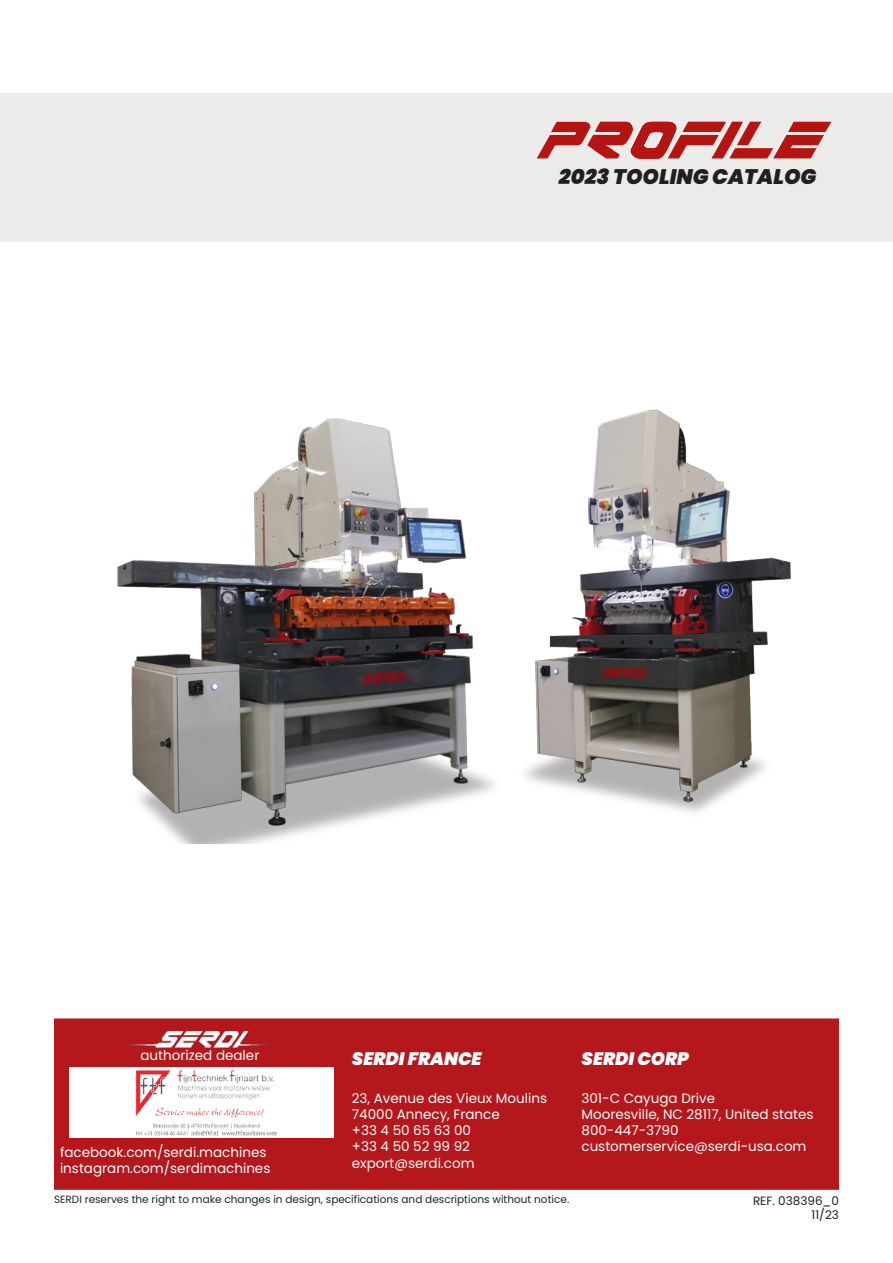
<style>
.page{position:relative;width:893px;height:1263px;background:#fff}
.page>*{position:absolute;margin:0;border:0;box-sizing:border-box;transform-origin:0 0}
.t1{font:52.5px "serdi";color:#b51512}
.t2{font:italic 900 21px "Poppins";color:#231f20}
.t3{font:italic 900 18px "Poppins";color:#fff}
.t4{font:13.5px "Poppins";color:#fff}
.t5{font:12px "Poppins";color:#231f20}
.t6{font:10.5px "Poppins";color:#231f20}
</style>
<div class="page">
<div style="left:0;top:94px;width:893px;height:148px;background:#ebebea"></div>
<div style="left:54px;top:1018px;width:785px;height:172px;background:#b4181d"></div>
<img style="left:123px;top:1031px;width:152px;height:16px">
<img style="left:117px;top:409px;width:674px;height:434px">
<div style="left:70px;top:1067px;width:264px;height:70px;background:#fff"></div>
<img style="left:134px;top:1070px;width:145px;height:68px">
<p class="t1" style="left:537px;top:114px;width:281px">PROFILE</p>
<p class="t2" style="left:559px;top:164px;width:259px">2023 TOOLING CATALOG</p>
<p class="t4" style="left:140px;top:1047px;width:120px">authorized dealer</p>
<p class="t4" style="left:60px;top:1144px;width:208px">facebook.com/serdi.machines</p>
<p class="t4" style="left:60px;top:1160px;width:212px">instagram.com/serdimachines</p>
<p class="t3" style="left:352px;top:1048px;width:131px">SERDI FRANCE</p>
<p class="t4" style="left:352px;top:1090px;width:197px">23, Avenue des Vieux Moulins</p>
<p class="t4" style="left:352px;top:1106px;width:149px">74000 Annecy, France</p>
<p class="t4" style="left:352px;top:1122px;width:121px">+33 4 50 65 63 00</p>
<p class="t4" style="left:352px;top:1139px;width:120px">+33 4 50 52 99 92</p>
<p class="t4" style="left:352px;top:1155px;width:124px">export@serdi.com</p>
<p class="t3" style="left:581px;top:1048px;width:109px">SERDI CORP</p>
<p class="t4" style="left:581px;top:1090px;width:135px">301-C Cayuga Drive</p>
<p class="t4" style="left:581px;top:1106px;width:234px">Mooresville, NC 28117, United states</p>
<p class="t4" style="left:581px;top:1122px;width:99px">800-447-3790</p>
<p class="t4" style="left:581px;top:1139px;width:227px">customerservice@serdi-usa.com</p>
<p class="t6" style="left:54px;top:1193px;width:517px">SERDI reserves the right to make changes in design, specifications and descriptions without notice.</p>
<p class="t5" style="left:753px;top:1193px;width:87px">REF. 038396_0</p>
<p class="t5" style="left:812px;top:1208px;width:29px">11/23</p>
</div>
